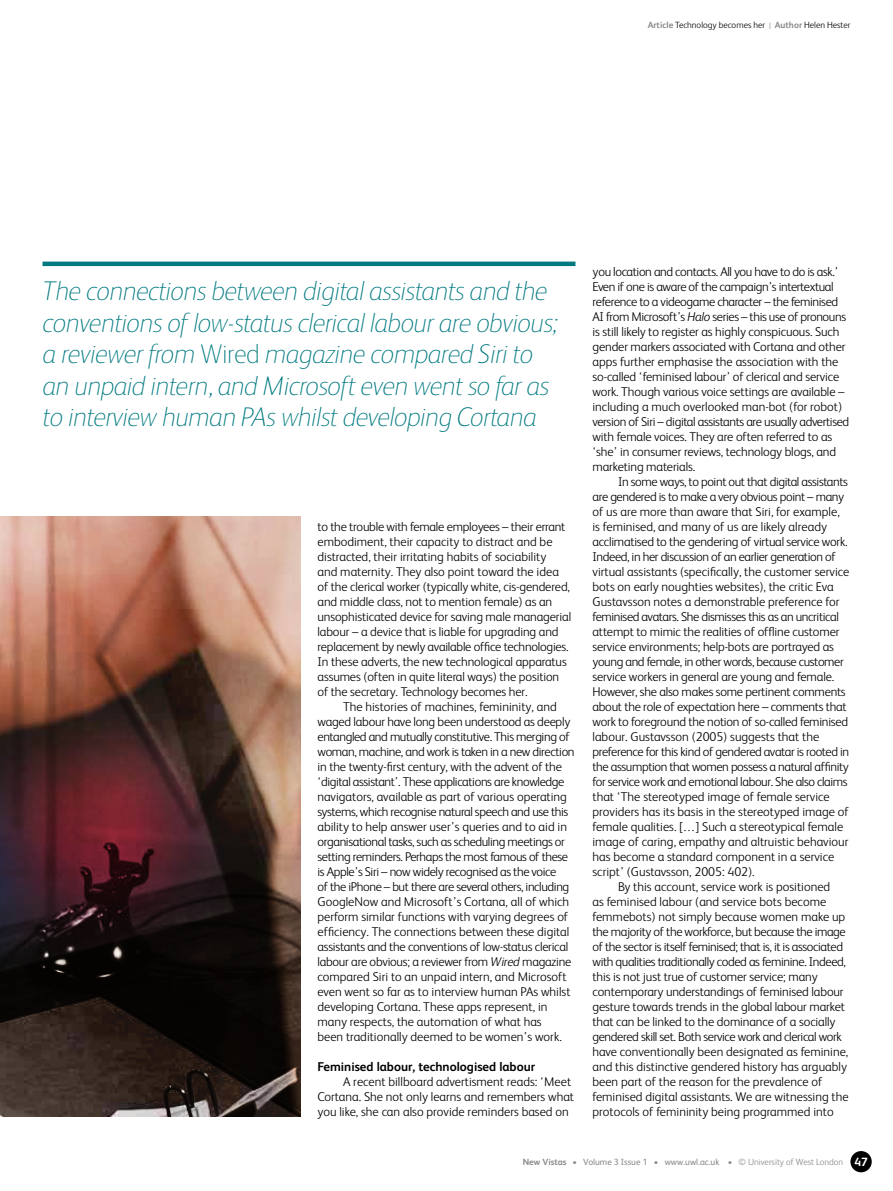
<style>
.page{position:relative;width:893px;height:1191px;background:#fff}
.page>*{position:absolute;margin:0;border:0;box-sizing:border-box;transform-origin:0 0}
.t1{font:italic 100 27px/31.5px "FS Albert";letter-spacing:-.02em;color:#007a80}
.t2{font:300 12.75px/15px "FS Albert";letter-spacing:-.01em;color:#000}
.t3{font:300 12.75px "FS Albert";letter-spacing:-.03em;color:#000}
.t4{font:700 12.75px "FS Albert";color:#000}
.t5{font:300 9px "FS Albert";color:#878787}
.t6{font:300 9px "FS Albert";color:#000}
.s1{font-weight:700;color:#878787}
.s2{color:#878787}
.s3{font-style:normal}
.s4{font-style:italic}
.s5{font-weight:700}
.s6{font-weight:400}
.s7{font-weight:700;font-size:12px;color:#fff}
</style>
<div class="page">
<div style="left:850px;top:1151px;width:22px;height:21px;background:#000;border-radius:50%"></div>
<svg style="left:0;top:516px;width:300px;height:600px;background:#5f3f37"></svg>
<div style="left:43px;top:261px;width:532px;height:5px;background:#007a80"></div>
<p class="t6" style="left:648px;top:19px;width:204px"><span class="s1">Article</span> Technology becomes her <span class="s2">|</span> <span class="s1">Author</span> Helen Hester</p>
<p class="t1" style="left:43px;top:274px;width:517px">The connections between digital assistants and the conventions of low-status clerical labour are obvious; a reviewer from <span class="s3">Wired</span> magazine compared Siri to an unpaid intern, and Microsoft even went so far as to interview human PAs whilst developing Cortana</p>
<p class="t2" style="left:317px;top:519px;width:255px">to the trouble with female employees – their errant embodiment, their capacity to distract and be distracted, their irritating habits of sociability<br>and maternity. They also point toward the idea of the clerical worker (typically white, cis-gendered, and middle class, not to mention female) as an unsophisticated device for saving male managerial labour – a device that is liable for upgrading and replacement by newly available office technologies.<br>In these adverts, the new technological apparatus assumes (often in quite literal ways) the position of the secretary. Technology becomes her.</p>
<p class="t2" style="left:317px;top:698px;width:259px;text-indent:26px">The histories of machines, femininity, and waged labour have long been understood as deeply entangled and mutually constitutive. This merging of woman, machine, and work is taken in a new direction in the twenty-first century, with the advent of the ‘digital assistant’. These applications are knowledge navigators, available as part of various operating systems, which recognise natural speech and use this ability to help answer user’s queries and to aid in organisational tasks, such as scheduling meetings or setting reminders. Perhaps the most famous of these is Apple’s Siri – now widely recognised as the voice<br>of the iPhone – but there are several others, including GoogleNow and Microsoft’s Cortana, all of which perform similar functions with varying degrees of efficiency. The connections between these digital assistants and the conventions of low-status clerical labour are obvious; a reviewer from <span class="s4">Wired</span> magazine compared Siri to an unpaid intern, and Microsoft even went so far as to interview human PAs whilst developing Cortana. These apps represent, in many respects, the automation of what has<br>been traditionally deemed to be women’s work.</p>
<p class="t4" style="left:317px;top:1058px;width:219px">Feminised labour, technologised labour</p>
<p class="t2" style="left:317px;top:1073px;width:258px;text-indent:26px">A recent billboard advertisment reads: ‘Meet<br>Cortana. She not only learns and remembers what you like, she can also provide reminders based on</p>
<p class="t2" style="left:592px;top:263px;width:258px">you location and contacts. All you have to do is ask.’ Even if one is aware of the campaign’s intertextual reference to a videogame character – the feminised AI from Microsoft’s <span class="s4">Halo</span> series – this use of pronouns is still likely to register as highly conspicuous. Such gender markers associated with Cortana and other apps further emphasise the association with the so-called ‘feminised labour’ of clerical and service work. Though various voice settings are available – including a much overlooked man-bot (for robot) version of Siri – digital assistants are usually advertised with female voices. They are often referred to as ‘she’ in consumer reviews, technology blogs, and marketing materials.</p>
<p class="t3" style="left:618px;top:473px;width:232px">In some ways, to point out that digital assistants</p>
<p class="t3" style="left:592px;top:488px;width:253px">are gendered is to make a very obvious point – many</p>
<p class="t2" style="left:592px;top:503px;width:249px">of us are more than aware that Siri, for example,</p>
<p class="t2" style="left:592px;top:518px;width:236px">is feminised, and many of us are likely already</p>
<p class="t2" style="left:592px;top:533px;width:257px">acclimatised to the gendering of virtual service work.</p>
<p class="t3" style="left:592px;top:548px;width:245px">Indeed, in her discussion of an earlier generation of</p>
<p class="t2" style="left:592px;top:563px;width:258px">virtual assistants (specifically, the customer service</p>
<p class="t2" style="left:592px;top:578px;width:243px">bots on early noughties websites), the critic Eva</p>
<p class="t2" style="left:592px;top:593px;width:249px">Gustavsson notes a demonstrable preference for</p>
<p class="t3" style="left:592px;top:608px;width:248px">feminised avatars. She dismisses this as an uncritical</p>
<p class="t2" style="left:592px;top:623px;width:249px">attempt to mimic the realities of offline customer</p>
<p class="t2" style="left:592px;top:638px;width:243px">service environments; help-bots are portrayed as</p>
<p class="t3" style="left:592px;top:653px;width:253px">young and female, in other words, because customer</p>
<p class="t2" style="left:592px;top:668px;width:243px">service workers in general are young and female.</p>
<p class="t2" style="left:592px;top:683px;width:255px">However, she also makes some pertinent comments</p>
<p class="t2" style="left:592px;top:698px;width:256px">about the role of expectation here – comments that</p>
<p class="t2" style="left:592px;top:713px;width:257px">work to foreground the notion of so-called feminised</p>
<p class="t2" style="left:592px;top:728px;width:228px">labour. Gustavsson (2005) suggests that the</p>
<p class="t3" style="left:592px;top:743px;width:258px">preference for this kind of gendered avatar is rooted in</p>
<p class="t3" style="left:592px;top:758px;width:258px">the assumption that women possess a natural affinity</p>
<p class="t3" style="left:592px;top:773px;width:257px">for service work and emotional labour. She also claims</p>
<p class="t2" style="left:592px;top:788px;width:239px">that ‘The stereotyped image of female service</p>
<p class="t2" style="left:592px;top:803px;width:258px">providers has its basis in the stereotyped image of</p>
<p class="t2" style="left:592px;top:818px;width:252px">female qualities. […] Such a stereotypical female</p>
<p class="t2" style="left:592px;top:833px;width:258px">image of caring, empathy and altruistic behaviour</p>
<p class="t2" style="left:592px;top:848px;width:243px">has become a standard component in a service</p>
<p class="t2" style="left:592px;top:863px;width:164px">script’ (Gustavsson, 2005: 402).</p>
<p class="t2" style="left:618px;top:878px;width:214px">By this account, service work is positioned</p>
<p class="t2" style="left:592px;top:893px;width:235px">as feminised labour (and service bots become</p>
<p class="t2" style="left:592px;top:908px;width:254px">femmebots) not simply because women make up</p>
<p class="t3" style="left:592px;top:923px;width:255px">the majority of the workforce, but because the image</p>
<p class="t3" style="left:592px;top:938px;width:252px">of the sector is itself feminised; that is, it is associated</p>
<p class="t3" style="left:592px;top:953px;width:255px">with qualities traditionally coded as feminine. Indeed,</p>
<p class="t2" style="left:592px;top:968px;width:227px">this is not just true of customer service; many</p>
<p class="t2" style="left:592px;top:983px;width:253px">contemporary understandings of feminised labour</p>
<p class="t2" style="left:592px;top:998px;width:254px">gesture towards trends in the global labour market</p>
<p class="t2" style="left:592px;top:1013px;width:244px">that can be linked to the dominance of a socially</p>
<p class="t3" style="left:592px;top:1028px;width:251px">gendered skill set. Both service work and clerical work</p>
<p class="t2" style="left:592px;top:1043px;width:257px">have conventionally been designated as feminine,</p>
<p class="t2" style="left:592px;top:1058px;width:256px">and this distinctive gendered history has arguably</p>
<p class="t2" style="left:592px;top:1073px;width:231px">been part of the reason for the prevalence of</p>
<p class="t2" style="left:592px;top:1088px;width:258px">feminised digital assistants. We are witnessing the</p>
<p class="t2" style="left:592px;top:1103px;width:243px">protocols of femininity being programmed into</p>
<p class="t5" style="left:523px;top:1156px;width:347px"><span class="s5">New Vistas</span> • <span class="s6">Volume 3 Issue 1</span> • <span class="s6">www.uwl.ac.uk</span> • © University of West London <span class="s7">47</span></p>
</div>
